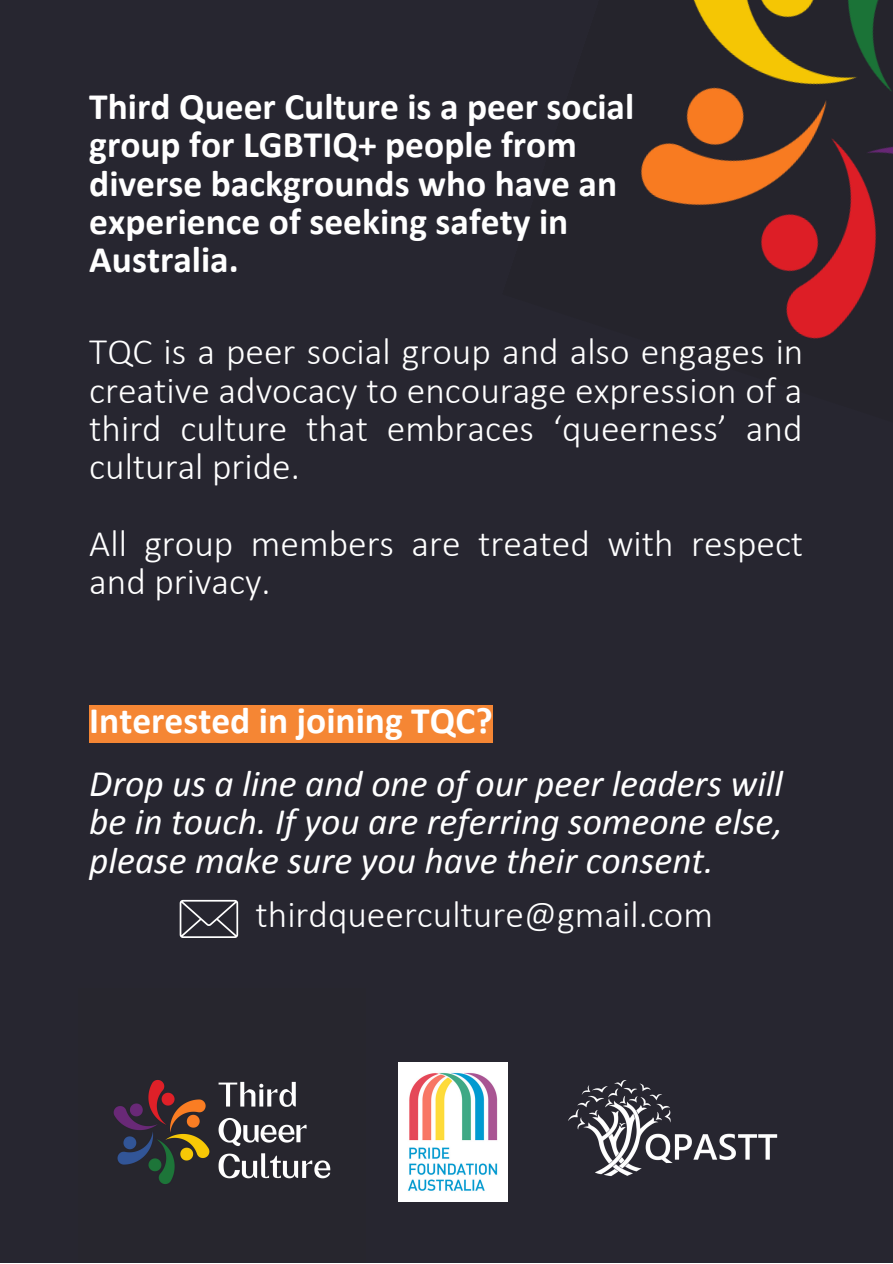
<style>
.page{position:relative;width:893px;height:1264px;background:#fff}
.page>*{position:absolute;margin:0;border:0;box-sizing:border-box;transform-origin:0 0}
.t1{font:300 37.5px/38.2px "Calibri";color:#fff;text-align:justify}
.t2{font:700 37.5px/38.2px "Calibri";color:#fff}
.t3{font:italic 37.5px/38.2px "Calibri";color:#fff;text-align:justify}
</style>
<div class="page">
<div style="left:0;top:0;width:892px;height:1262px;background:#272630"></div>
<img style="left:640px;top:0;width:252px;height:339px">
<svg style="left:180px;top:899px;width:58px;height:39px"></svg>
<img style="left:113px;top:1080px;width:218px;height:104px">
<img style="left:398px;top:1062px;width:110px;height:139px">
<img style="left:568px;top:1080px;width:210px;height:97px">
<div style="left:89px;top:705px;width:404px;height:37px;background:#f58634"></div>
<p class="t2" style="left:89px;top:91px;width:546px">Third Queer Culture is a peer social group for LGBTIQ+ people from diverse backgrounds who have an experience of seeking safety in<br>Australia.</p>
<p class="t1" style="left:89px;top:336px;width:715px">TQC is a peer social group and also engages in creative advocacy to encourage expression of a third culture that embraces ‘queerness’ and cultural pride.</p>
<p class="t1" style="left:89px;top:527px;width:715px">All group members are treated with respect and privacy.</p>
<p class="t2" style="left:89px;top:704px;width:405px">Interested in joining TQC?</p>
<p class="t3" style="left:89px;top:767px;width:695px">Drop us a line and one of our peer leaders will be in touch. If you are referring someone else, please make sure you have their consent.</p>
<p class="t1" style="left:255px;top:898px;width:459px">thirdqueerculture@gmail.com</p>
</div>
